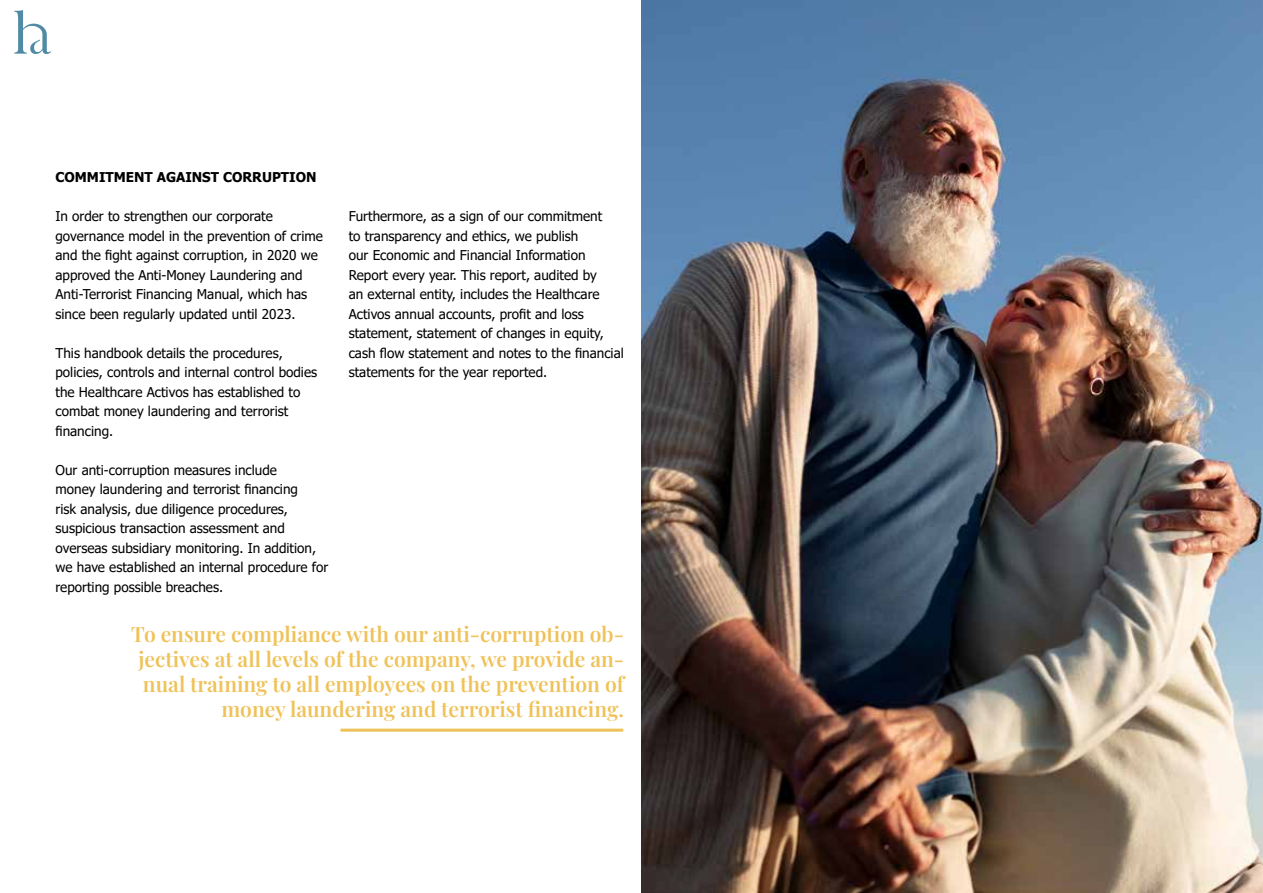
<style>
.page{position:relative;width:1263px;height:893px;background:#fff}
.page>*{position:absolute;margin:0;border:0;box-sizing:border-box;transform-origin:0 0}
.t1{font:600 21px/25.2px "Playfair Display";color:#efc259;text-align:right}
.t2{font:13.5px/19.5px "Tahoma";color:#000}
.t3{font:700 13.5px "Tahoma";color:#000}
</style>
<div class="page">
<svg style="left:14px;top:10px;width:37px;height:44px"></svg>
<img style="left:641px;top:0;width:622px;height:893px">
<hr style="left:340px;top:729px;width:283px;height:3px;background:#efc259">
<p class="t3" style="left:56px;top:168px;width:262px">COMMITMENT AGAINST CORRUPTION</p>
<p class="t2" style="left:56px;top:207px;width:269px">In order to strengthen our corporate governance model in the prevention of crime and the fight against corruption, in 2020 we approved the Anti-Money Laundering and Anti-Terrorist Financing Manual, which has since been regularly updated until 2023.</p>
<p class="t2" style="left:56px;top:344px;width:263px">This handbook details the procedures, policies, controls and internal control bodies the Healthcare Activos has established to combat money laundering and terrorist financing.</p>
<p class="t2" style="left:56px;top:461px;width:274px">Our anti-corruption measures include<br>money laundering and terrorist financing<br>risk analysis, due diligence procedures, suspicious transaction assessment and overseas subsidiary monitoring. In addition, we have established an internal procedure for reporting possible breaches.</p>
<p class="t2" style="left:349px;top:207px;width:277px">Furthermore, as a sign of our commitment<br>to transparency and ethics, we publish<br>our Economic and Financial Information Report every year. This report, audited by<br>an external entity, includes the Healthcare Activos annual accounts, profit and loss statement, statement of changes in equity, cash flow statement and notes to the financial statements for the year reported.</p>
<h1 class="t1" style="left:131px;top:619px;width:494px">To ensure compliance with our anti-corruption ob&shy;jectives at all levels of the company, we provide an&shy;nual training to all employees on the prevention of money laundering and terrorist financing.</h1>
</div>
